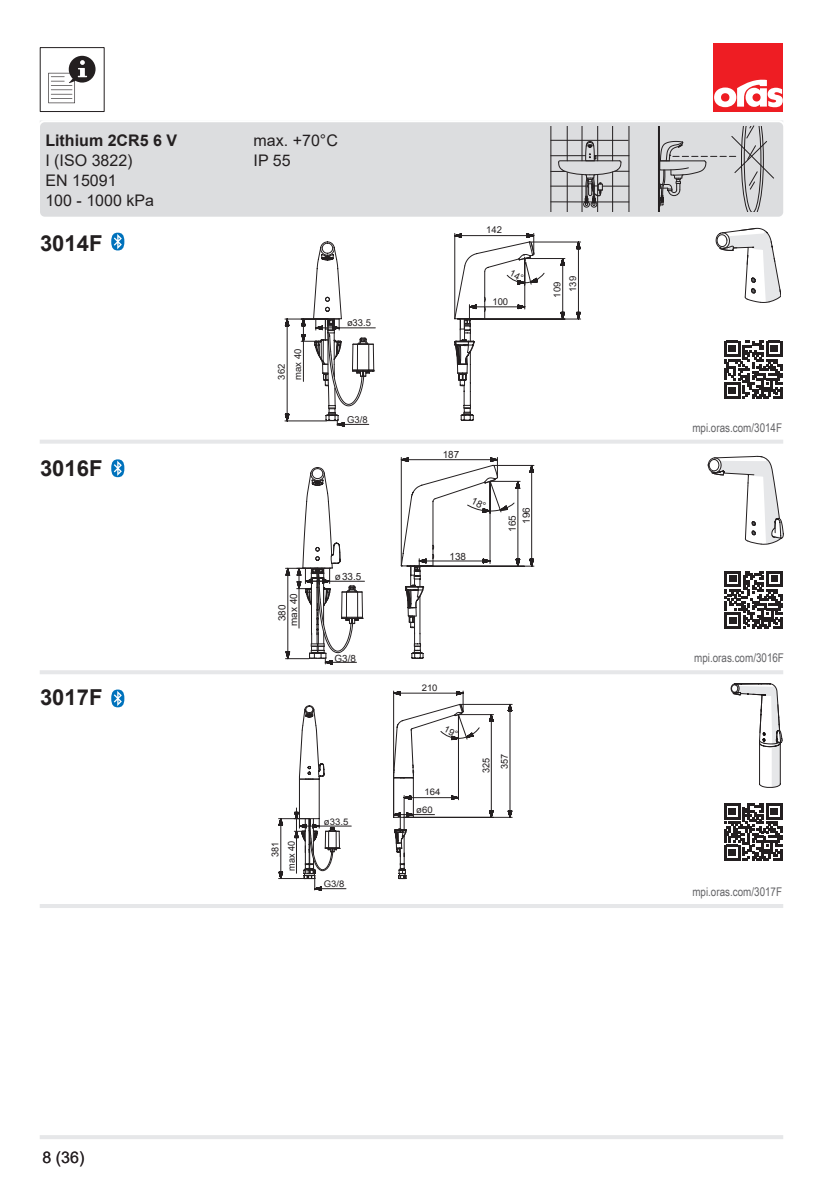
<style>
.page{position:relative;width:840px;height:1191px;background:#fff}
.page>*{position:absolute;margin:0;border:0;box-sizing:border-box;transform-origin:0 0}
.t1{font:700 22px "Arial";color:#231f20}
.t2{font:16px/20px "Arial";color:#231f20}
.t3{font:700 16px "Arial";color:#231f20}
.t4{font:12px "Arial Narrow";color:#636366}
.t5{font:10px "Arial";color:#231f20}
.t6{font:9.6px "Arial";color:#231f20;scale:.96 1}
.t7{font:9.4px "Arial";color:#231f20}
.t8{font:9.2px "Arial";color:#231f20;scale:1.05 1}
</style>
<div class="page">
<hr style="left:40px;top:1135px;width:742px;height:4px;background:#e6e7e9">
<div style="left:40px;top:47px;width:64px;height:65px;border:1px solid #231f20"></div>
<svg style="left:48px;top:56px;width:47px;height:47px"></svg>
<div style="left:39px;top:121px;width:744px;height:97px;background:#dcdddf;border-radius:6px"></div>
<div style="left:38px;top:120px;width:746px;height:99px;border:2px solid #fff;border-radius:6px"></div>
<svg style="left:550px;top:126px;width:79px;height:85px"></svg>
<svg style="left:658px;top:125px;width:116px;height:86px"></svg>
<hr style="left:40px;top:440px;width:742px;height:3px;background:#e6e7e9">
<hr style="left:40px;top:670px;width:742px;height:4px;background:#e6e7e9">
<hr style="left:40px;top:904px;width:742px;height:4px;background:#e6e7e9">
<svg style="left:454px;top:233px;width:81px;height:8px"></svg>
<svg style="left:284px;top:241px;width:296px;height:180px"></svg>
<svg style="left:278px;top:704px;width:234px;height:175px"></svg>
<svg style="left:715px;top:227px;width:65px;height:76px"></svg>
<svg style="left:707px;top:456px;width:75px;height:88px"></svg>
<svg style="left:730px;top:683px;width:52px;height:105px"></svg>
<div style="left:713px;top:44px;width:69px;height:68px;background:#ee1d23"></div>
<svg style="left:714px;top:79px;width:68px;height:28px"></svg>
<svg style="left:724px;top:571px;width:58px;height:58px"></svg>
<svg style="left:724px;top:341px;width:57px;height:58px"></svg>
<svg style="left:724px;top:803px;width:57px;height:58px"></svg>
<svg style="left:111px;top:459px;width:13px;height:18px"></svg>
<svg style="left:111px;top:689px;width:13px;height:18px"></svg>
<svg style="left:111px;top:233px;width:13px;height:17px"></svg>
<svg style="left:312px;top:241px;width:232px;height:185px"></svg>
<svg style="left:294px;top:690px;width:185px;height:201px"></svg>
<svg style="left:285px;top:457px;width:249px;height:207px"></svg>
<h2 class="t3" style="left:45px;top:129px;width:133px">Lithium 2CR5 6 V</h2>
<h2 class="t2" style="left:45px;top:150px;width:110px">I (ISO 3822)<br>EN 15091<br>100 - 1000 kPa</h2>
<h1 class="t1" style="left:40px;top:227px;width:64px">3014F</h1>
<h1 class="t1" style="left:40px;top:453px;width:64px">3016F</h1>
<h1 class="t1" style="left:40px;top:682px;width:64px">3017F</h1>
<h2 class="t2" style="left:253px;top:130px;width:86px">max. +70°C<br>IP 55</h2>
<p class="t7" style="left:275px;top:379px;width:17px;rotate:-90deg">362</p>
<p class="t7" style="left:291px;top:380px;width:33px;rotate:-90deg">max 40</p>
<p class="t7" style="left:347px;top:316px;width:25px">ø33.5</p>
<p class="t7" style="left:347px;top:413px;width:22px">G3/8</p>
<p class="t5" style="left:286px;top:626px;width:34px;rotate:-90deg">max 40</p>
<p class="t5" style="left:275px;top:621px;width:18px;rotate:-90deg">380</p>
<p class="t5" style="left:334px;top:569px;width:28px">ø33.5</p>
<p class="t5" style="left:334px;top:651px;width:23px">G3/8</p>
<p class="t6" style="left:269px;top:857px;width:17px;rotate:-90deg">381</p>
<p class="t6" style="left:285px;top:870px;width:33px;rotate:-90deg">max 40</p>
<p class="t8" style="left:323px;top:815px;width:25px">ø33.5</p>
<p class="t8" style="left:323px;top:878px;width:21px">G3/8</p>
<p class="t7" style="left:486px;top:224px;width:17px">142</p>
<p class="t7" style="left:492px;top:295px;width:17px">100</p>
<p class="t7" style="left:550px;top:298px;width:17px;rotate:-90deg">109</p>
<p class="t7" style="left:566px;top:292px;width:17px;rotate:-90deg">139</p>
<p class="t5" style="left:442px;top:448px;width:18px">187</p>
<p class="t5" style="left:449px;top:549px;width:18px">138</p>
<p class="t5" style="left:519px;top:523px;width:18px;rotate:-90deg">196</p>
<p class="t5" style="left:505px;top:532px;width:18px;rotate:-90deg">165</p>
<p class="t8" style="left:421px;top:682px;width:17px">210</p>
<p class="t8" style="left:424px;top:786px;width:17px">164</p>
<p class="t8" style="left:416px;top:804px;width:17px">ø60</p>
<p class="t6" style="left:479px;top:773px;width:17px;rotate:-90deg">325</p>
<p class="t6" style="left:498px;top:769px;width:17px;rotate:-90deg">357</p>
<h2 class="t2" style="left:43px;top:1147px;width:43px">8 (36)</h2>
<p class="t4" style="left:692px;top:419px;width:91px">mpi.oras.com/3014F</p>
<p class="t4" style="left:693px;top:649px;width:91px">mpi.oras.com/3016F</p>
<p class="t4" style="left:692px;top:883px;width:91px">mpi.oras.com/3017F</p>
</div>
